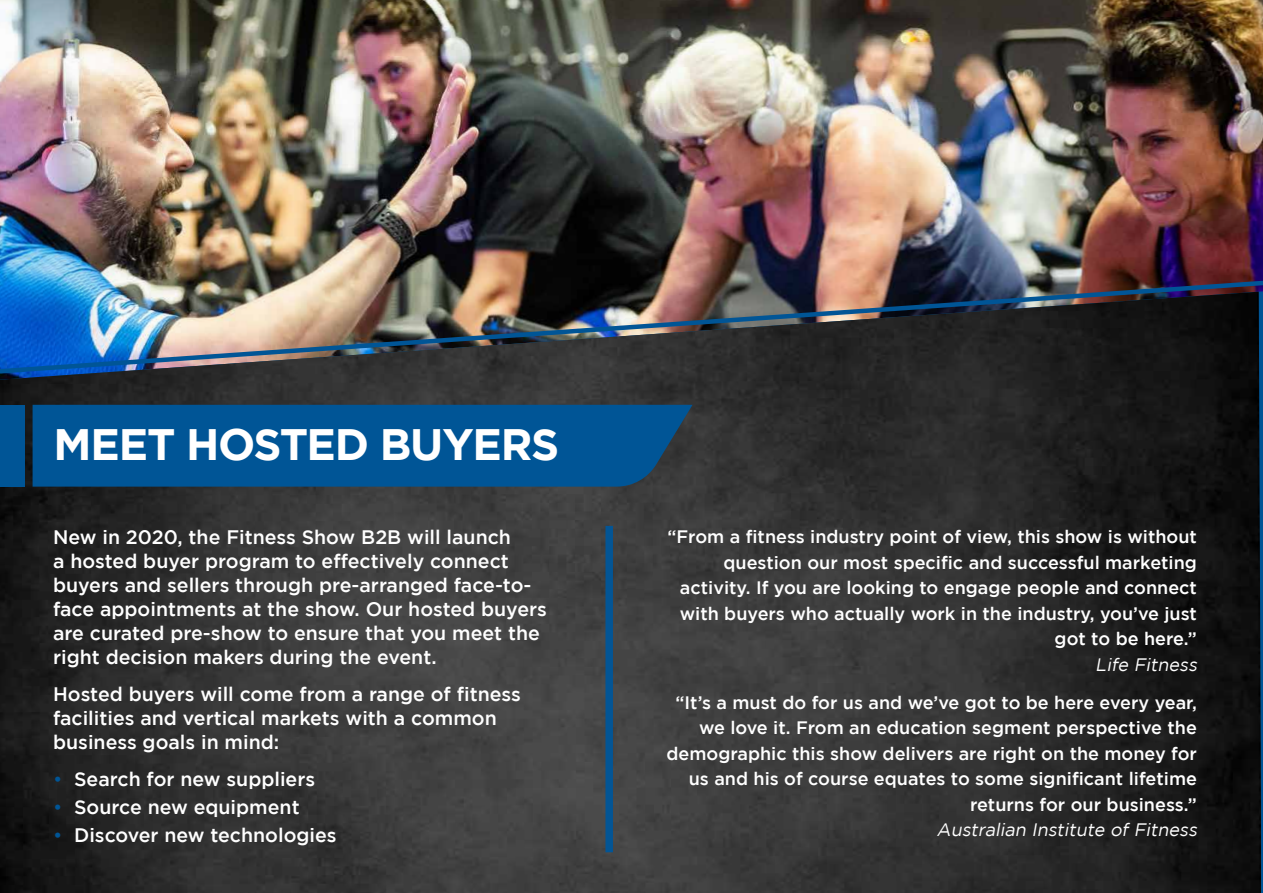
<style>
.page{position:relative;width:1263px;height:893px;background:#fff}
.page>*{position:absolute;margin:0;border:0;box-sizing:border-box;transform-origin:0 0}
.t1{font:700 43.95px "Gotham";letter-spacing:-.03em;color:#fff}
.t2{font:500 19.5px/24px "Gotham";color:#fff}
.t3{font:500 18px/25.5px "Gotham";color:#fff;text-align:right}
.t4{font:italic 18px "Gotham";color:#fff}
.s1{font-weight:400;color:#005596}
</style>
<div class="page">
<img style="left:0;top:0;width:1263px;height:274px">
<img style="left:0;top:378px;width:1261px;height:515px">
<img style="left:0;top:274px;width:1263px;height:104px">
<div style="left:0;top:405px;width:24px;height:82px;background:#005596"></div>
<div style="left:33px;top:405px;width:659px;height:82px;background:#005596"></div>
<div style="left:605px;top:526px;width:8px;height:326px;background:#035595"></div>
<h1 class="t1" style="left:53px;top:419px;width:507px">MEET HOSTED BUYERS</h1>
<p class="t2" style="left:53px;top:525px;width:495px">New in 2020, the Fitness Show B2B will launch<br>a hosted buyer program to effectively connect buyers and sellers through pre-arranged face-to&shy;face appointments at the show. Our hosted buyers are curated pre-show to ensure that you meet the right decision makers during the event.</p>
<p class="t2" style="left:53px;top:682px;width:469px">Hosted buyers will come from a range of fitness facilities and vertical markets with a common business goals in mind:</p>
<p class="t2" style="left:53px;top:766px;width:264px"><span class="s1">•</span> Search for new suppliers</p>
<p class="t2" style="left:53px;top:795px;width:248px"><span class="s1">•</span> Source new equipment</p>
<p class="t2" style="left:53px;top:823px;width:285px"><span class="s1">•</span> Discover new technologies</p>
<p class="t3" style="left:667px;top:524px;width:531px">“From a fitness industry point of view, this show is without question our most specific and successful marketing activity. If you are looking to engage people and connect with buyers who actually work in the industry, you’ve just got to be here.”</p>
<p class="t4" style="left:1095px;top:654px;width:107px">Life Fitness</p>
<p class="t3" style="left:666px;top:689px;width:532px">“It’s a must do for us and we’ve got to be here every year, we love it. From an education segment perspective the demographic this show delivers are right on the money for us and his of course equates to some significant lifetime returns for our business.”</p>
<p class="t4" style="left:937px;top:820px;width:265px">Australian Institute of Fitness</p>
</div>
